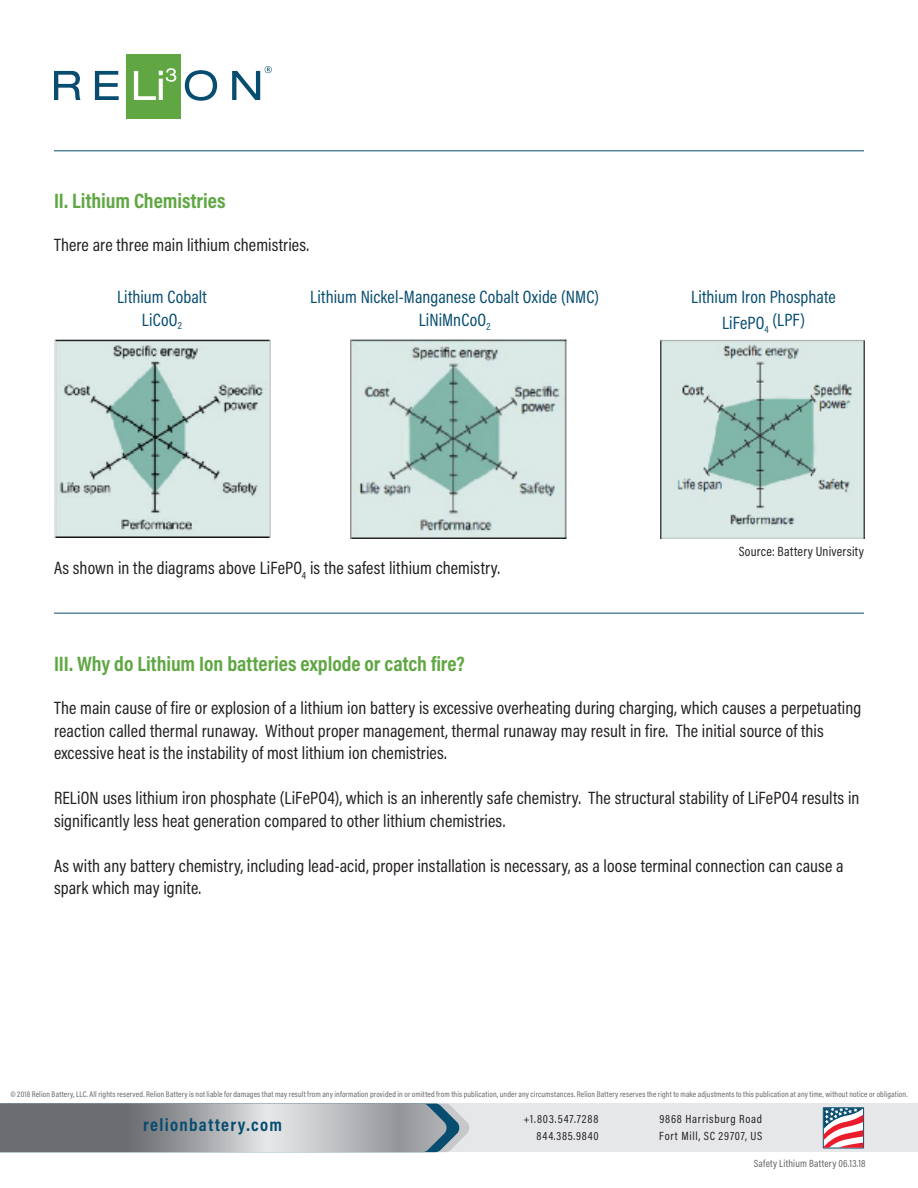
<style>
.page{position:relative;width:918px;height:1188px;background:#fff}
.page>*{position:absolute;margin:0;border:0;box-sizing:border-box;transform-origin:0 0}
.t1{font:700 21px "Acumin Pro Cond";color:#60a744}
.t2{font:18px/22.5px "Acumin Pro Cond";letter-spacing:.005em;color:#231f20}
.t3{font:18px "Acumin Pro Cond";letter-spacing:.005em;color:#074d70}
.t4{font:700 18px "Acumin Pro Cond";letter-spacing:.075em;color:#074d70}
.t5{font:13.5px "Acumin Pro Cond";letter-spacing:.02em;color:#231f20}
.t6{font:12px/16.5px "Acumin Pro Cond";letter-spacing:.065em;color:#231f20;text-align:right}
.t7{font:10.5px "Acumin Pro Cond";letter-spacing:.025em;color:#636366}
.t8{font:8.25px "Acumin Pro Cond";letter-spacing:.02em;color:#636366}
</style>
<div class="page">
<div style="left:126px;top:54px;width:54px;height:65px;background:#60a744"></div>
<svg style="left:54px;top:71px;width:27px;height:29px"></svg>
<svg style="left:95px;top:71px;width:24px;height:29px"></svg>
<svg style="left:134px;top:68px;width:42px;height:32px"></svg>
<svg style="left:185px;top:70px;width:32px;height:31px"></svg>
<svg style="left:232px;top:66px;width:40px;height:34px"></svg>
<div style="left:0;top:1104px;width:918px;height:48px;background:#e6e7e9"></div>
<svg style="left:0;top:1104px;width:469px;height:48px;background:#9a9da0"></svg>
<div style="left:823px;top:1107px;width:41px;height:41px;border:1px solid #074d70"></div>
<svg style="left:824px;top:1108px;width:39px;height:40px;background:#cb939f"></svg>
<hr style="left:54px;top:150px;width:810px;height:1px;background:#074d70">
<img style="left:54px;top:339px;width:217px;height:199px">
<img style="left:351px;top:339px;width:216px;height:199px">
<img style="left:660px;top:340px;width:204px;height:198px">
<hr style="left:54px;top:613px;width:810px;height:1px;background:#074d70">
<p class="t1" style="left:54px;top:187px;width:173px">II. Lithium Chemistries</p>
<p class="t2" style="left:54px;top:234px;width:257px">There are three main lithium chemistries.</p>
<p class="t3" style="left:117px;top:286px;width:91px">Lithium Cobalt</p>
<p class="t3" style="left:142px;top:308px;width:42px">LiCoO<sub>2</sub></p>
<p class="t3" style="left:310px;top:285px;width:290px">Lithium Nickel-Manganese Cobalt Oxide (NMC)</p>
<p class="t3" style="left:419px;top:308px;width:73px">LiNiMnCoO<sub>2</sub></p>
<p class="t2" style="left:54px;top:556px;width:448px">As shown in the diagrams above LiFePO<sub>4</sub> is the safest lithium chemistry.</p>
<p class="t3" style="left:691px;top:286px;width:146px">Lithium Iron Phosphate</p>
<p class="t3" style="left:722px;top:311px;width:84px">LiFePO<sub>4</sub> (LPF)</p>
<p class="t5" style="left:739px;top:543px;width:127px">Source: Battery University</p>
<p class="t1" style="left:54px;top:650px;width:412px">III. Why do Lithium Ion batteries explode or catch fire?</p>
<p class="t2" style="left:54px;top:697px;width:809px">The main cause of fire or explosion of a lithium ion battery is excessive overheating during charging, which causes a perpetuating reaction called thermal runaway. Without proper management, thermal runaway may result in fire. The initial source of this excessive heat is the instability of most lithium ion chemistries.</p>
<p class="t2" style="left:54px;top:787px;width:807px">RELiON uses lithium iron phosphate (LiFePO4), which is an inherently safe chemistry. The structural stability of LiFePO4 results in significantly less heat generation compared to other lithium chemistries.</p>
<p class="t2" style="left:54px;top:854px;width:791px">As with any battery chemistry, including lead-acid, proper installation is necessary, as a loose terminal connection can cause a spark which may ignite.</p>
<p class="t8" style="left:10px;top:1089px;width:899px">© 2018 Relion Battery, LLC. All rights reserved. Relion Battery is not liable for damages that may result from any information provided in or omitted from this publication, under any circumstances. Relion Battery reserves the right to make adjustments to this publication at any time, without notice or obligation.</p>
<p class="t4" style="left:143px;top:1113px;width:140px">relionbattery.com</p>
<p class="t6" style="left:524px;top:1111px;width:77px">+1.803.547.7288<br>844.385.9840</p>
<p class="t6" style="left:659px;top:1111px;width:105px;text-align:left">9868 Harrisburg Road<br>Fort Mill, SC 29707, US</p>
<p class="t7" style="left:754px;top:1156px;width:113px">Safety Lithium Battery 06.13.18</p>
</div>
